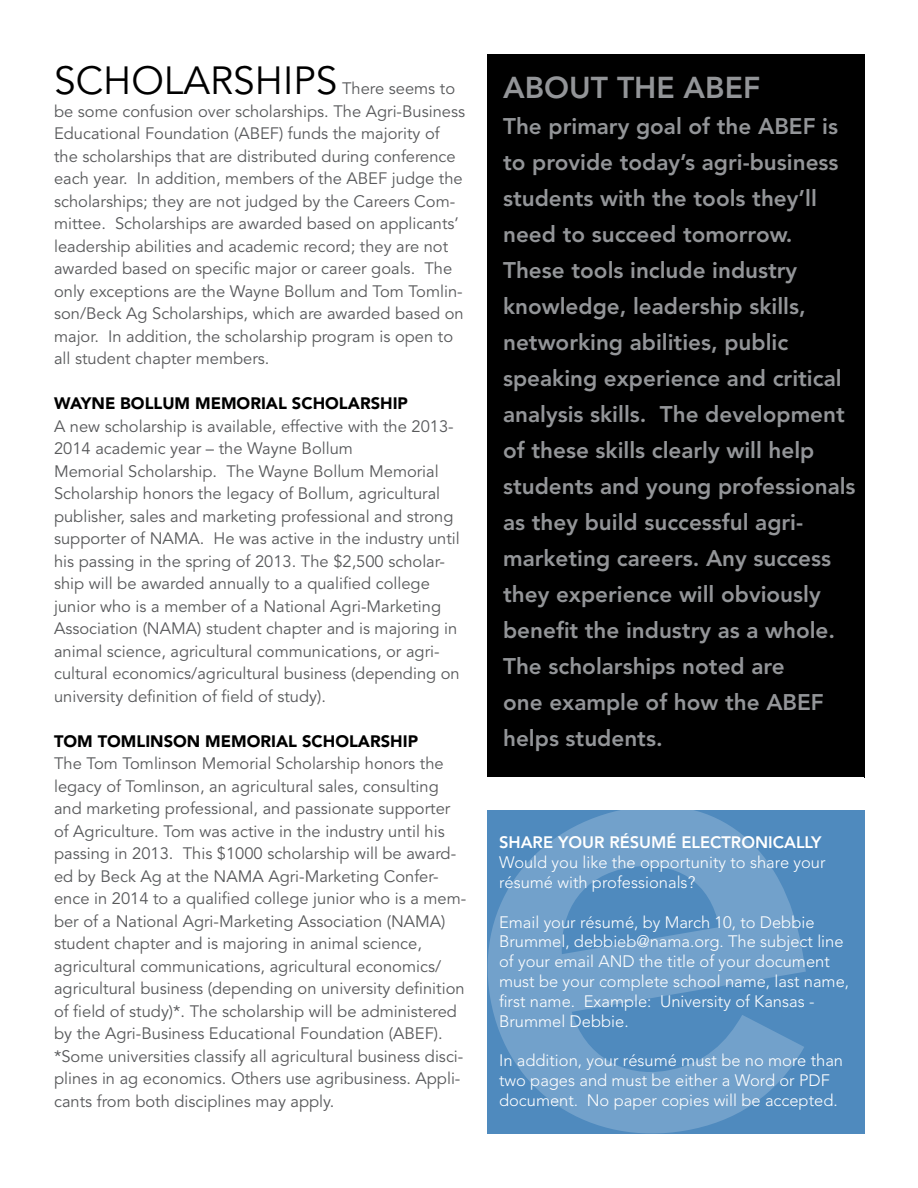
<style>
.page{position:relative;width:918px;height:1188px;background:#fff}
.page>*{position:absolute;margin:0;border:0;box-sizing:border-box;transform-origin:0 0}
.t1{font:39px "Avenir";color:#000}
.t2{font:800 30px "Avenir";color:#939598}
.t3{font:800 22.5px/36px "Avenir";color:#939598}
.t4{font:16.5px/22.5px "Avenir";color:#58595b}
.t5{font:300 16.5px/19.8px "Avenir";color:#fff}
.t6{font:900 16.5px "Avenir";color:#000}
.t7{font:800 16.5px "Avenir";color:#fff}
</style>
<div class="page">
<div style="left:487px;top:810px;width:378px;height:324px;background:#4f8abe"></div>
<div style="left:487px;top:54px;width:378px;height:724px;background:#000"></div>
<h1 class="t1" style="left:54px;top:58px;width:285px">SCHOLARSHIPS</h1>
<p class="t4" style="left:54px;top:78px;width:413px;text-indent:288px">There seems to be some confusion over scholarships. The Agri-Business Educational Foundation (ABEF) funds the majority of the scholarships that are distributed during conference each year. In addition, members of the ABEF judge the scholarships; they are not judged by the Careers Com&shy;mittee. Scholarships are awarded based on applicants’ leadership abilities and academic record; they are not awarded based on specific major or career goals. The only exceptions are the Wayne Bollum and Tom Tomlin&shy;son/Beck Ag Scholarships, which are awarded based on major. In addition, the scholarship program is open to all student chapter members.</p>
<p class="t6" style="left:54px;top:394px;width:355px">WAYNE BOLLUM MEMORIAL SCHOLARSHIP</p>
<p class="t4" style="left:54px;top:415px;width:407px">A new scholarship is available, effective with the 2013- 2014 academic year – the Wayne Bollum<br>Memorial Scholarship. The Wayne Bollum Memorial Scholarship honors the legacy of Bollum, agricultural publisher, sales and marketing professional and strong supporter of NAMA. He was active in the industry until his passing in the spring of 2013. The $2,500 scholar&shy;ship will be awarded annually to a qualified college junior who is a member of a National Agri-Marketing Association (NAMA) student chapter and is majoring in animal science, agricultural communications, or agri&shy;cultural economics/agricultural business (depending on university definition of field of study).</p>
<p class="t6" style="left:54px;top:731px;width:366px">TOM TOMLINSON MEMORIAL SCHOLARSHIP</p>
<p class="t4" style="left:54px;top:753px;width:414px">The Tom Tomlinson Memorial Scholarship honors the legacy of Tomlinson, an agricultural sales, consulting and marketing professional, and passionate supporter of Agriculture. Tom was active in the industry until his passing in 2013. This $1000 scholarship will be award&shy;ed by Beck Ag at the NAMA Agri-Marketing Confer&shy;ence in 2014 to a qualified college junior who is a mem&shy;ber of a National Agri-Marketing Association (NAMA) student chapter and is majoring in animal science, agricultural communications, agricultural economics/ agricultural business (depending on university definition of field of study)*. The scholarship will be administered by the Agri-Business Educational Foundation (ABEF). *Some universities classify all agricultural business disci&shy;plines in ag economics. Others use agribusiness. Appli&shy;cants from both disciplines may apply.</p>
<h2 class="t2" style="left:503px;top:69px;width:259px">ABOUT THE ABEF</h2>
<p class="t3" style="left:503px;top:108px;width:354px">The primary goal of the ABEF is to provide today’s agri-business students with the tools they’ll need to succeed tomorrow.<br>These tools include industry knowledge, leadership skills, networking abilities, public speaking experience and critical analysis skills. The development of these skills clearly will help students and young professionals as they build successful agri&shy;marketing careers. Any success they experience will obviously benefit the industry as a whole.<br>The scholarships noted are<br>one example of how the ABEF helps students.</p>
<p class="t7" style="left:499px;top:833px;width:324px">SHARE YOUR RÉSUMÉ ELECTRONICALLY</p>
<p class="t5" style="left:499px;top:853px;width:328px">Would you like the opportunity to share your résumé with professionals?</p>
<p class="t5" style="left:499px;top:912px;width:352px">Email your résumé, by March 10, to Debbie Brummel, debbieb@nama.org. The subject line of your email AND the title of your document must be your complete school name, last name, first name. Example: University of Kansas - Brummel Debbie.</p>
<p class="t5" style="left:499px;top:1051px;width:346px">In addition, your résumé must be no more than two pages and must be either a Word or PDF document. No paper copies will be accepted.</p>
</div>
